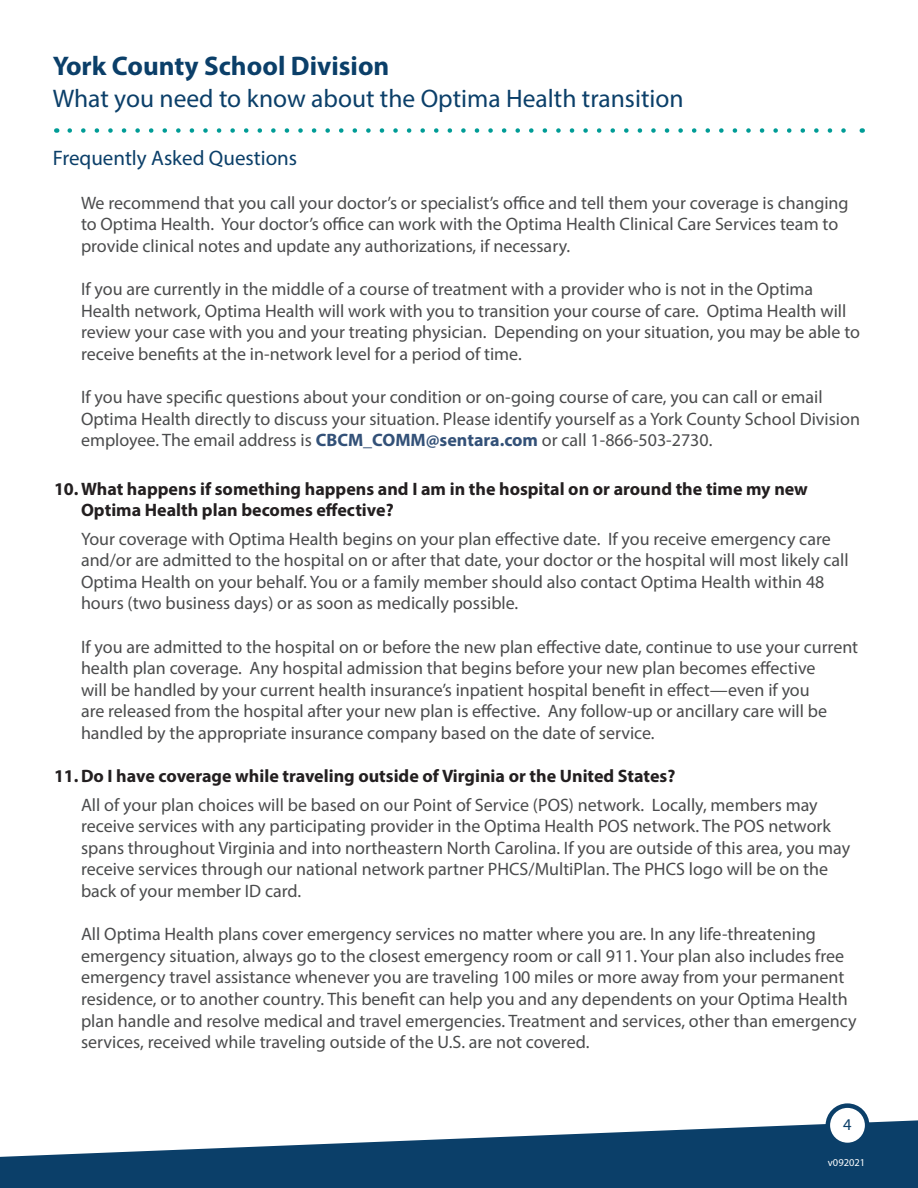
<style>
.page{position:relative;width:918px;height:1188px;background:#fff}
.page>*{position:absolute;margin:0;border:0;box-sizing:border-box;transform-origin:0 0}
.t1{font:700 27px "Myriad Pro";color:#0b3f69}
.t2{font:25.5px "Myriad Pro";color:#0b3f69}
.t3{font:21px "Myriad Pro";color:#0b3f69}
.t4{font:18px/21.6px "Myriad Pro";color:#4b4c4d}
.t5{font:700 18px/21.6px "Myriad Pro";color:#231f20}
.t6{font:16.5px "Myriad Pro";color:#0b3f69}
.t7{font:10.5px "Myriad Pro";color:#fff}
.s1{font-weight:700;color:#335178}
</style>
<div class="page">
<svg style="left:70px;top:128px;width:776px;height:5px"></svg>
<svg style="left:0;top:1120px;width:918px;height:68px;fill:#0b3f69"></svg>
<div style="left:828px;top:1106px;width:39px;height:39px;background:#fff;border-radius:50%"></div>
<div style="left:826px;top:1103px;width:43px;height:44px;border:4px solid #0b3f69;border-radius:50%"></div>
<p class="t1" style="left:53px;top:48px;width:338px">York County School Division</p>
<p class="t2" style="left:53px;top:83px;width:632px">What you need to know about the Optima Health transition</p>
<p class="t3" style="left:53px;top:145px;width:246px">Frequently Asked Questions</p>
<p class="t4" style="left:81px;top:191px;width:769px">We recommend that you call your doctor’s or specialist’s office and tell them your coverage is changing to Optima Health. Your doctor’s office can work with the Optima Health Clinical Care Services team to provide clinical notes and update any authorizations, if necessary.</p>
<p class="t4" style="left:81px;top:278px;width:781px">If you are currently in the middle of a course of treatment with a provider who is not in the Optima Health network, Optima Health will work with you to transition your course of care. Optima Health will review your case with you and your treating physician. Depending on your situation, you may be able to receive benefits at the in-network level for a period of time.</p>
<p class="t4" style="left:81px;top:386px;width:781px">If you have specific questions about your condition or on-going course of care, you can call or email<br>Optima Health directly to discuss your situation. Please identify yourself as a York County School Division employee. The email address is <span class="s1">CBCM_COMM@sentara.com</span> or call 1-866-503-2730.</p>
<p class="t5" style="left:81px;top:477px;width:728px;text-indent:-27px">10.What happens if something happens and I am in the hospital on or around the time my new<br>Optima Health plan becomes effective?</p>
<p class="t4" style="left:81px;top:528px;width:769px">Your coverage with Optima Health begins on your plan effective date. If you receive emergency care and/or are admitted to the hospital on or after that date, your doctor or the hospital will most likely call Optima Health on your behalf. You or a family member should also contact Optima Health within 48 hours (two business days) or as soon as medically possible.</p>
<p class="t4" style="left:81px;top:636px;width:779px">If you are admitted to the hospital on or before the new plan effective date, continue to use your current health plan coverage. Any hospital admission that begins before your new plan becomes effective<br>will be handled by your current health insurance’s inpatient hospital benefit in effect—even if you<br>are released from the hospital after your new plan is effective. Any follow-up or ancillary care will be handled by the appropriate insurance company based on the date of service.</p>
<p class="t5" style="left:54px;top:765px;width:623px">11.Do I have coverage while traveling outside of Virginia or the United States?</p>
<p class="t4" style="left:81px;top:793px;width:771px">All of your plan choices will be based on our Point of Service (POS) network. Locally, members may receive services with any participating provider in the Optima Health POS network. The POS network spans throughout Virginia and into northeastern North Carolina. If you are outside of this area, you may receive services through our national network partner PHCS/MultiPlan. The PHCS logo will be on the back of your member ID card.</p>
<p class="t4" style="left:81px;top:923px;width:777px">All Optima Health plans cover emergency services no matter where you are. In any life-threatening emergency situation, always go to the closest emergency room or call 911. Your plan also includes free emergency travel assistance whenever you are traveling 100 miles or more away from your permanent residence, or to another country. This benefit can help you and any dependents on your Optima Health plan handle and resolve medical and travel emergencies. Treatment and services, other than emergency services, received while traveling outside of the U.S. are not covered.</p>
<p class="t6" style="left:843px;top:1114px;width:10px">4</p>
<p class="t7" style="left:828px;top:1156px;width:39px">v092021</p>
</div>
